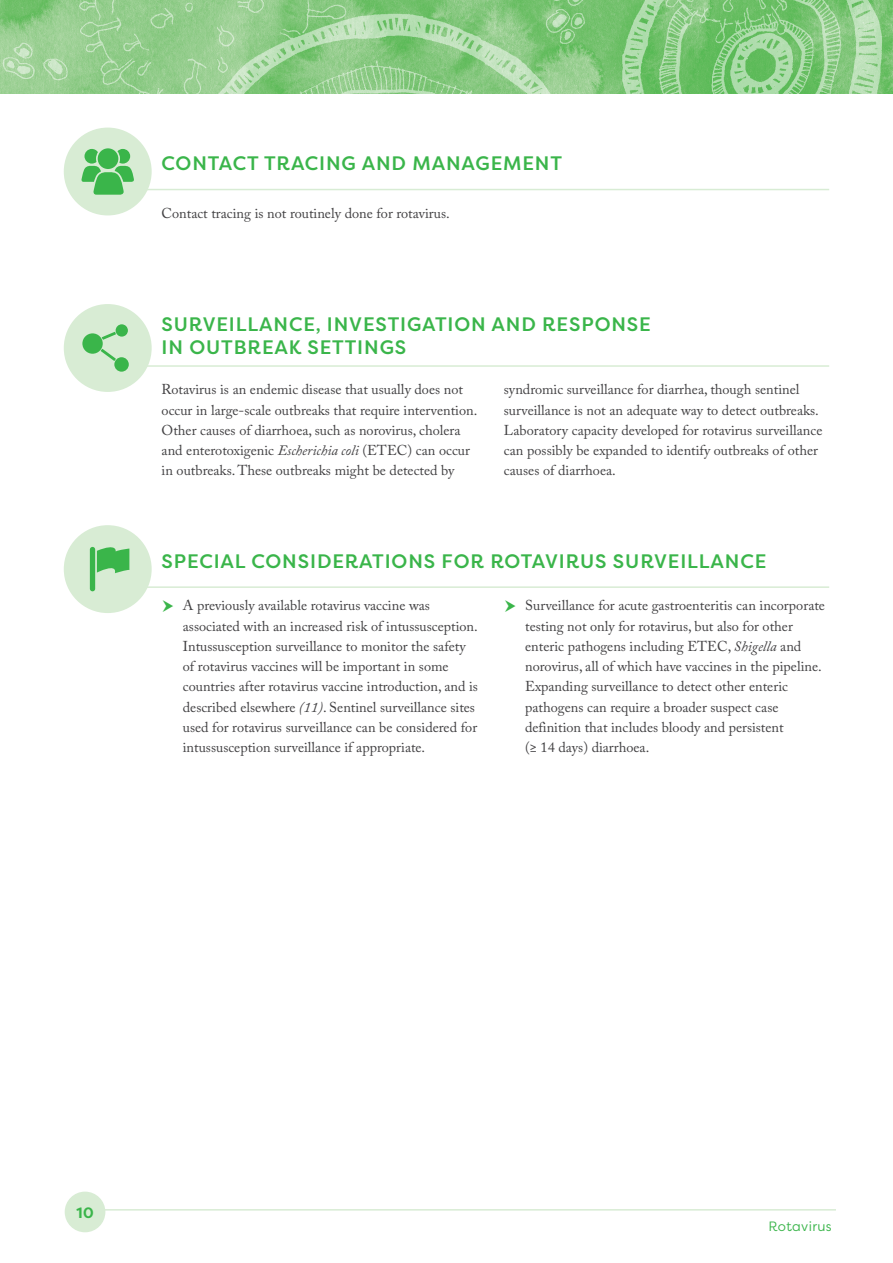
<style>
.page{position:relative;width:893px;height:1263px;background:#fff}
.page>*{position:absolute;margin:0;border:0;box-sizing:border-box;transform-origin:0 0}
.t1{font:500 19.5px/22.5px "Filson Pro";letter-spacing:.045em;color:#3ab54a}
.t2{font:700 15px "Filson Pro";color:#3ab54a}
.t3{font:14.25px/20.2px "Adobe Caslon Pro";color:#414042}
.t4{font:13.5px "Filson Pro";letter-spacing:.025em;color:#3ab54a}
.s1{font-style:italic}
</style>
<div class="page">
<img style="left:0;top:0;width:889px;height:94px">
<hr style="left:71px;top:1209px;width:765px;height:1px;background:#d8ecd4">
<div style="left:65px;top:1191px;width:40px;height:41px;background:#d8ecd4;border-radius:50%"></div>
<div style="left:64px;top:128px;width:88px;height:87px;background:#d8ecd4;border-radius:50%"></div>
<div style="left:64px;top:304px;width:88px;height:88px;background:#d8ecd4;border-radius:50%"></div>
<hr style="left:100px;top:189px;width:729px;height:1px;background:#d8ecd4">
<hr style="left:100px;top:365px;width:729px;height:2px;background:#d8ecd4">
<svg style="left:81px;top:148px;width:53px;height:47px"></svg>
<svg style="left:82px;top:324px;width:47px;height:48px"></svg>
<div style="left:64px;top:525px;width:88px;height:88px;background:#d8ecd4;border-radius:50%"></div>
<hr style="left:100px;top:586px;width:729px;height:2px;background:#d8ecd4">
<svg style="left:97px;top:547px;width:32px;height:26px"></svg>
<div style="left:90px;top:547px;width:5px;height:44px;background:#3ab54a;border-radius:3px"></div>
<h1 class="t1" style="left:162px;top:152px;width:402px">CONTACT TRACING AND MANAGEMENT</h1>
<p class="t3" style="left:162px;top:203px;width:290px">Contact tracing is not routinely done for rotavirus.</p>
<h1 class="t1" style="left:162px;top:313px;width:491px">SURVEILLANCE, INVESTIGATION AND RESPONSE<br>IN OUTBREAK SETTINGS</h1>
<p class="t3" style="left:162px;top:379px;width:317px">Rotavirus is an endemic disease that usually does not occur in large-scale outbreaks that require intervention.<br>Other causes of diarrhoea, such as norovirus, cholera and enterotoxigenic <span class="s1">Escherichia coli</span> (ETEC) can occur in outbreaks. These outbreaks might be detected by</p>
<p class="t3" style="left:504px;top:379px;width:320px">syndromic surveillance for diarrhea, though sentinel surveillance is not an adequate way to detect outbreaks.<br>Laboratory capacity developed for rotavirus surveillance can possibly be expanded to identify outbreaks of other causes of diarrhoea.</p>
<h1 class="t1" style="left:162px;top:549px;width:606px">SPECIAL CONSIDERATIONS FOR ROTAVIRUS SURVEILLANCE</h1>
<p class="t3" style="left:183px;top:595px;width:297px">A previously available rotavirus vaccine was associated with an increased risk of intussusception.<br>Intussusception surveillance to monitor the safety of rotavirus vaccines will be important in some countries after rotavirus vaccine introduction, and is described elsewhere <span class="s1">(11)</span>. Sentinel surveillance sites used for rotavirus surveillance can be considered for intussusception surveillance if appropriate.</p>
<p class="t3" style="left:525px;top:595px;width:301px">Surveillance for acute gastroenteritis can incorporate testing not only for rotavirus, but also for other enteric pathogens including ETEC, <span class="s1">Shigella</span> and norovirus, all of which have vaccines in the pipeline.<br>Expanding surveillance to detect other enteric pathogens can require a broader suspect case definition that includes bloody and persistent<br>(≥ 14 days) diarrhoea.</p>
<p class="t2" style="left:76px;top:1203px;width:19px">10</p>
<p class="t4" style="left:768px;top:1217px;width:65px">Rotavirus</p>
</div>
